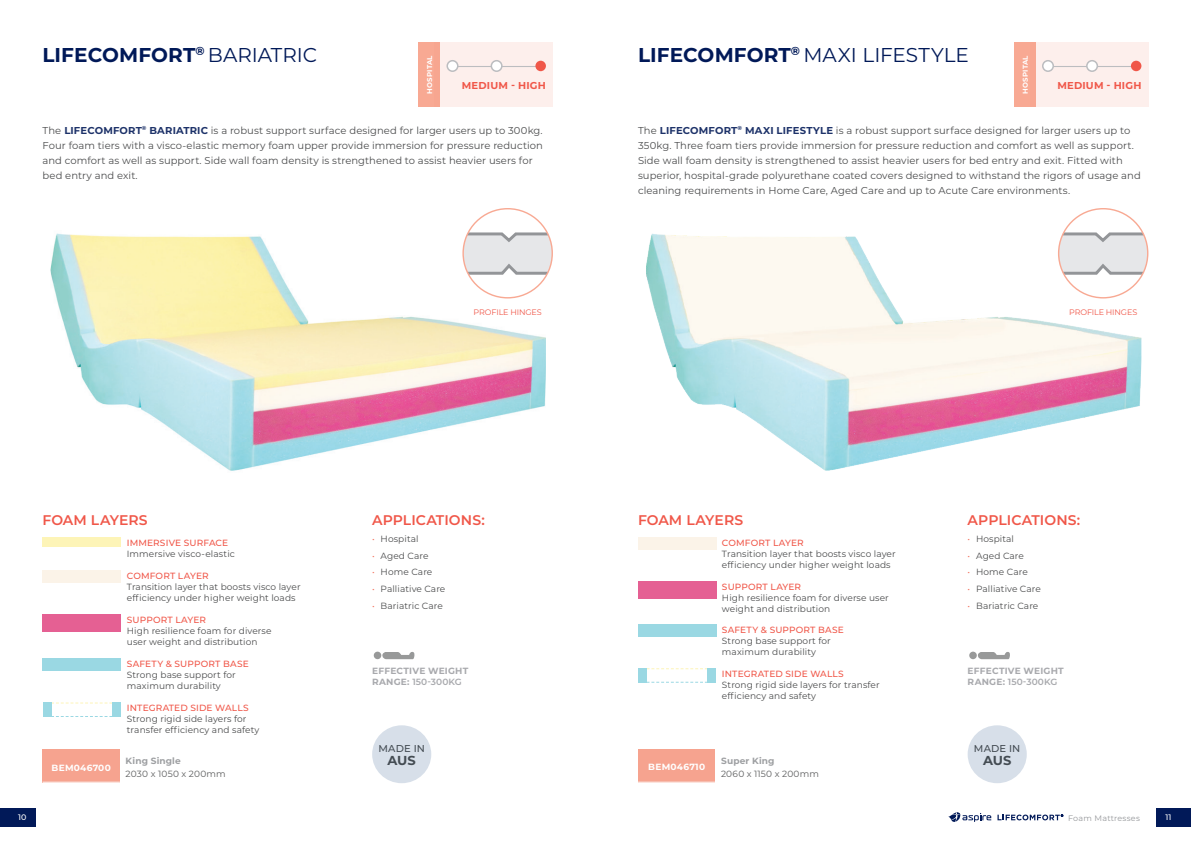
<style>
.page{position:relative;width:1191px;height:842px;background:#fff}
.page>*{position:absolute;margin:0;border:0;box-sizing:border-box;transform-origin:0 0}
.t1{font:20px "Montserrat";color:#011958}
.t2{font:700 20px "Montserrat";letter-spacing:.005em;color:#011958}
.t3{font:600 14px "Montserrat";letter-spacing:.005em;color:#f05749}
.t4{font:700 13px "Montserrat";letter-spacing:-.005em;color:#444c53}
.t5{font:10px/15px "Montserrat";letter-spacing:.01em;color:#4b4c4d}
.t6{font:700 10px "Montserrat";letter-spacing:.02em;color:#f05749}
.t7{font:500 10px "Montserrat";letter-spacing:.015em;color:#444c53}
.t8{font:9px/11px "Montserrat";letter-spacing:.01em;color:#4b4c4d}
.t9{font:500 9px "Montserrat";letter-spacing:.015em;color:#f05749}
.t10{font:700 9px/10.8px "Montserrat";letter-spacing:.025em;color:#a8a9ad}
.t11{font:700 9px "Montserrat";letter-spacing:.015em;color:#939598}
.t12{font:700 9px "Montserrat";letter-spacing:.025em;color:#fff}
.t13{font:8px "Montserrat";letter-spacing:-.02em;color:#f05749}
.t14{font:8px "Montserrat";letter-spacing:.03em;color:#95979a}
.t15{font:500 8px "Montserrat";color:#fff}
.t16{font:700 7px "Montserrat";letter-spacing:.04em;color:#fff}
.s1{font-weight:400}
.s2{font-weight:700}
.s3{font-weight:700;color:#1d3269}
.s4{color:#f3725e}
.s5{font-weight:600}
</style>
<div class="page">
<div style="left:1155px;top:808px;width:36px;height:18px;background:#011958"></div>
<div style="left:0;top:808px;width:36px;height:18px;background:#011958"></div>
<svg style="left:997px;top:814px;width:66px;height:6px"></svg>
<svg style="left:948px;top:812px;width:43px;height:10px"></svg>
<div style="left:43px;top:749px;width:77px;height:33px;background:#f6a38f"></div>
<img style="left:50px;top:216px;width:496px;height:255px">
<div style="left:463px;top:209px;width:89px;height:89px;background:#fff;border-radius:50%"></div>
<svg style="left:463px;top:231px;width:89px;height:46px;background:#dfdedf"></svg>
<div style="left:43px;top:658px;width:78px;height:13px;background:#9ad8e3"></div>
<div style="left:638px;top:624px;width:78px;height:13px;background:#9ad8e3"></div>
<div style="left:43px;top:537px;width:78px;height:9px;background:#fdf4b7"></div>
<div style="left:43px;top:614px;width:78px;height:18px;background:#e56093"></div>
<div style="left:638px;top:581px;width:78px;height:17px;background:#e56093"></div>
<div style="left:43px;top:570px;width:78px;height:13px;background:#fbf3e8"></div>
<div style="left:638px;top:537px;width:78px;height:13px;background:#fbf3e8"></div>
<svg style="left:51px;top:716px;width:61px;height:1px"></svg>
<svg style="left:51px;top:702px;width:61px;height:1px"></svg>
<div style="left:43px;top:702px;width:8px;height:15px;background:#9ad8e3"></div>
<div style="left:112px;top:702px;width:9px;height:15px;background:#9ad8e3"></div>
<svg style="left:647px;top:682px;width:60px;height:1px"></svg>
<svg style="left:647px;top:668px;width:60px;height:1px"></svg>
<div style="left:638px;top:668px;width:9px;height:15px;background:#9ad8e3"></div>
<div style="left:707px;top:668px;width:9px;height:15px;background:#9ad8e3"></div>
<div style="left:638px;top:749px;width:77px;height:33px;background:#f6a38f"></div>
<img style="left:646px;top:216px;width:495px;height:255px">
<div style="left:372px;top:725px;width:59px;height:58px;background:#d7dfe9;border-radius:50%"></div>
<div style="left:967px;top:725px;width:59px;height:58px;background:#d7dfe9;border-radius:50%"></div>
<div style="left:1014px;top:43px;width:21px;height:64px;background:#f8a993"></div>
<div style="left:1029px;top:43px;width:119px;height:64px;background:#fdefec"></div>
<hr style="left:1051px;top:66px;width:87px;height:1px;background:#bcbdc0">
<div style="left:1042px;top:61px;width:11px;height:10px;background:#fff;border-radius:50%"></div>
<div style="left:1042px;top:60px;width:12px;height:12px;border:2px solid #bcbdc0;border-radius:50%"></div>
<div style="left:1086px;top:61px;width:11px;height:10px;background:#fff;border-radius:50%"></div>
<div style="left:1086px;top:60px;width:12px;height:12px;border:2px solid #bcbdc0;border-radius:50%"></div>
<div style="left:1131px;top:61px;width:10px;height:10px;background:#f05749;border-radius:50%"></div>
<div style="left:418px;top:43px;width:22px;height:64px;background:#f8a993"></div>
<div style="left:434px;top:43px;width:119px;height:64px;background:#fdefec"></div>
<hr style="left:456px;top:66px;width:87px;height:1px;background:#bcbdc0">
<div style="left:447px;top:61px;width:11px;height:10px;background:#fff;border-radius:50%"></div>
<div style="left:446px;top:60px;width:12px;height:12px;border:2px solid #bcbdc0;border-radius:50%"></div>
<div style="left:491px;top:61px;width:11px;height:10px;background:#fff;border-radius:50%"></div>
<div style="left:490px;top:60px;width:12px;height:12px;border:2px solid #bcbdc0;border-radius:50%"></div>
<div style="left:535px;top:61px;width:11px;height:10px;background:#f05749;border-radius:50%"></div>
<div style="left:1058px;top:209px;width:89px;height:89px;background:#fff;border-radius:50%"></div>
<svg style="left:1058px;top:231px;width:89px;height:46px;background:#dfdedf"></svg>
<svg style="left:373px;top:652px;width:42px;height:8px"></svg>
<svg style="left:969px;top:652px;width:41px;height:8px"></svg>
<h1 class="t2" style="left:43px;top:40px;width:276px">LIFECOMFORT<sup>®</sup> <span class="s1">BARIATRIC</span></h1>
<p class="t16" style="left:425px;top:94px;width:40px;rotate:-90deg">HOSPITAL</p>
<p class="t6" style="left:462px;top:78px;width:86px">MEDIUM - HIGH</p>
<h1 class="t1" style="left:638px;top:41px;width:332px"><span class="s2">LIFECOMFORT</span><sup>®</sup> MAXI LIFESTYLE</h1>
<p class="t16" style="left:1020px;top:94px;width:40px;rotate:-90deg">HOSPITAL</p>
<p class="t6" style="left:1057px;top:78px;width:86px">MEDIUM - HIGH</p>
<p class="t5" style="left:43px;top:122px;width:502px">The <span class="s3">LIFECOMFORT</span><sup>®</sup> <span class="s3">BARIATRIC</span> is a robust support surface designed for larger users up to 300kg.<br>Four foam tiers with a visco-elastic memory foam upper provide immersion for pressure reduction and comfort as well as support. Side wall foam density is strengthened to assist heavier users for bed entry and exit.</p>
<p class="t5" style="left:638px;top:122px;width:504px">The <span class="s3">LIFECOMFORT</span><sup>®</sup> <span class="s3">MAXI LIFESTYLE</span> is a robust support surface designed for larger users up to 350kg. Three foam tiers provide immersion for pressure reduction and comfort as well as support.<br>Side wall foam density is strengthened to assist heavier users for bed entry and exit. Fitted with superior, hospital-grade polyurethane coated covers designed to withstand the rigors of usage and cleaning requirements in Home Care, Aged Care and up to Acute Care environments.</p>
<p class="t13" style="left:473px;top:307px;width:70px">PROFILE HINGES</p>
<p class="t13" style="left:1069px;top:307px;width:70px">PROFILE HINGES</p>
<h2 class="t3" style="left:43px;top:510px;width:107px">FOAM LAYERS</h2>
<h2 class="t3" style="left:638px;top:510px;width:107px">FOAM LAYERS</h2>
<p class="t9" style="left:127px;top:536px;width:103px">IMMERSIVE SURFACE</p>
<p class="t8" style="left:127px;top:548px;width:109px">Immersive visco-elastic</p>
<h2 class="t3" style="left:372px;top:510px;width:114px">APPLICATIONS:</h2>
<p class="t8" style="left:372px;top:533px;width:48px"><span class="s4">•</span> Hospital</p>
<p class="t8" style="left:372px;top:550px;width:58px"><span class="s4">•</span> Aged Care</p>
<p class="t8" style="left:372px;top:566px;width:62px"><span class="s4">•</span> Home Care</p>
<p class="t8" style="left:372px;top:583px;width:75px"><span class="s4">•</span> Palliative Care</p>
<p class="t8" style="left:372px;top:600px;width:72px"><span class="s4">•</span> Bariatric Care</p>
<p class="t9" style="left:722px;top:536px;width:83px">COMFORT LAYER</p>
<p class="t8" style="left:722px;top:548px;width:175px">Transition layer that boosts visco layer efficiency under higher weight loads</p>
<p class="t9" style="left:127px;top:569px;width:83px">COMFORT LAYER</p>
<p class="t8" style="left:127px;top:581px;width:175px">Transition layer that boosts visco layer efficiency under higher weight loads</p>
<p class="t9" style="left:722px;top:580px;width:81px">SUPPORT LAYER</p>
<p class="t8" style="left:722px;top:591px;width:168px">High resilience foam for diverse user weight and distribution</p>
<p class="t9" style="left:127px;top:613px;width:81px">SUPPORT LAYER</p>
<p class="t8" style="left:127px;top:625px;width:146px">High resilience foam for diverse user weight and distribution</p>
<p class="t9" style="left:722px;top:624px;width:123px">SAFETY &amp; SUPPORT BASE</p>
<p class="t8" style="left:722px;top:635px;width:110px">Strong base support for maximum durability</p>
<h2 class="t3" style="left:967px;top:510px;width:114px">APPLICATIONS:</h2>
<p class="t8" style="left:967px;top:533px;width:48px"><span class="s4">•</span> Hospital</p>
<p class="t8" style="left:967px;top:550px;width:58px"><span class="s4">•</span> Aged Care</p>
<p class="t8" style="left:967px;top:566px;width:62px"><span class="s4">•</span> Home Care</p>
<p class="t8" style="left:967px;top:583px;width:75px"><span class="s4">•</span> Palliative Care</p>
<p class="t8" style="left:967px;top:600px;width:72px"><span class="s4">•</span> Bariatric Care</p>
<p class="t12" style="left:52px;top:761px;width:61px">BEM046700</p>
<p class="t9" style="left:127px;top:657px;width:123px">SAFETY &amp; SUPPORT BASE</p>
<p class="t8" style="left:127px;top:669px;width:110px">Strong base support for maximum durability</p>
<p class="t9" style="left:127px;top:701px;width:123px">INTEGRATED SIDE WALLS</p>
<p class="t8" style="left:127px;top:713px;width:134px">Strong rigid side layers for transfer efficiency and safety</p>
<p class="t11" style="left:126px;top:754px;width:57px">King Single</p>
<p class="t8" style="left:126px;top:767px;width:101px">2030 x 1050 x 200mm</p>
<p class="t10" style="left:372px;top:665px;width:98px">EFFECTIVE WEIGHT<br>RANGE: <span class="s5">150-300KG</span></p>
<p class="t10" style="left:967px;top:665px;width:98px">EFFECTIVE WEIGHT<br>RANGE: <span class="s5">150-300KG</span></p>
<p class="t9" style="left:722px;top:667px;width:123px">INTEGRATED SIDE WALLS</p>
<p class="t8" style="left:722px;top:679px;width:159px">Strong rigid side layers for transfer efficiency and safety</p>
<p class="t7" style="left:378px;top:741px;width:48px">MADE IN</p>
<h3 class="t4" style="left:387px;top:751px;width:30px">AUS</h3>
<p class="t12" style="left:648px;top:760px;width:58px">BEM046710</p>
<p class="t11" style="left:721px;top:754px;width:55px">Super King</p>
<p class="t8" style="left:721px;top:767px;width:99px">2060 x 1150 x 200mm</p>
<p class="t7" style="left:974px;top:741px;width:48px">MADE IN</p>
<h3 class="t4" style="left:983px;top:751px;width:30px">AUS</h3>
<p class="t15" style="left:18px;top:811px;width:10px">10</p>
<p class="t14" style="left:1068px;top:812px;width:73px">Foam Mattresses</p>
<p class="t15" style="left:1165px;top:811px;width:7px">11</p>
</div>
